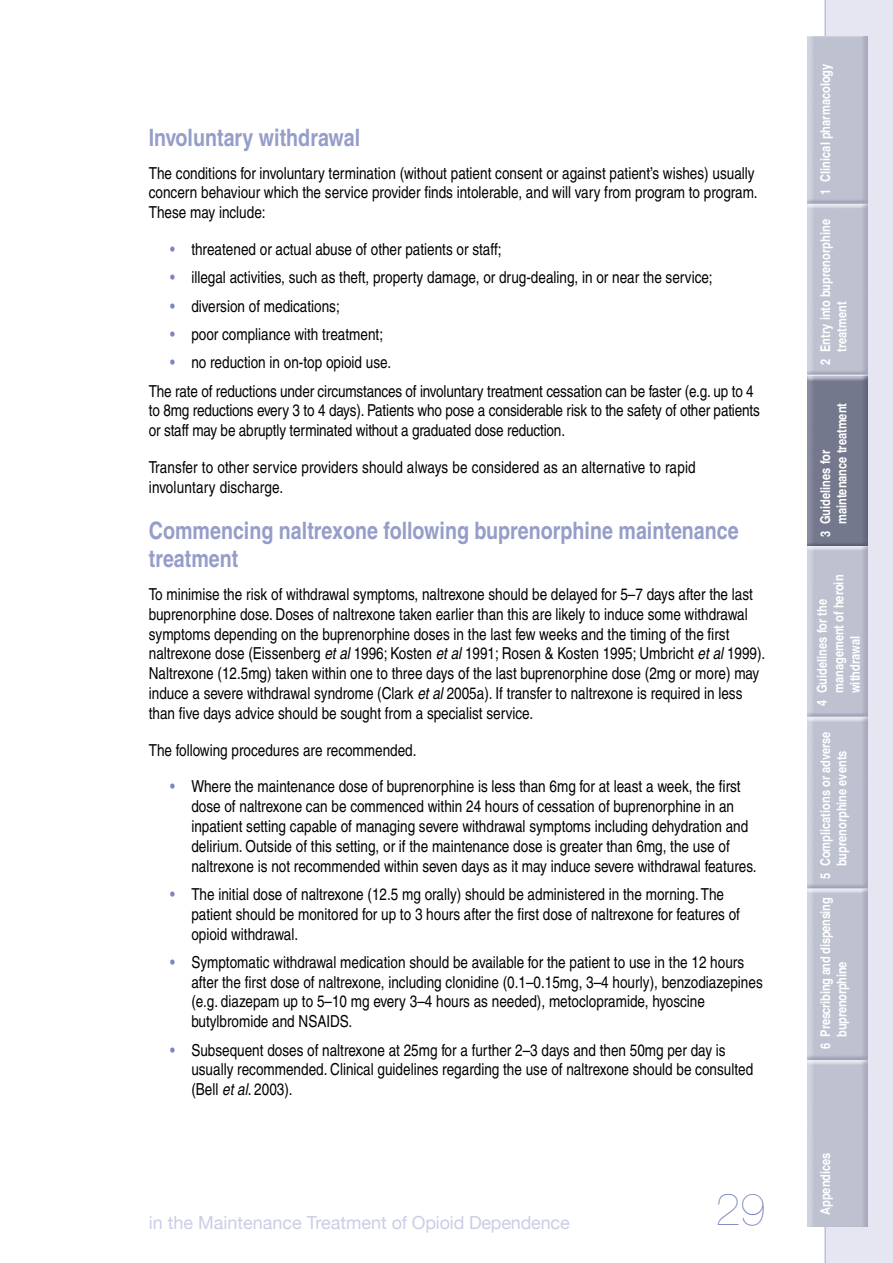
<style>
.page{position:relative;width:893px;height:1263px;background:#fff}
.page>*{position:absolute;margin:0;border:0;box-sizing:border-box;transform-origin:0 0}
.t1{font:200 45px "Helvetica Neue";color:#7b84bb}
.t2{font:700 condensed 24px/28.8px "Helvetica LT";color:#959dc9}
.t3{font:18px "Helvetica Neue";color:#cacee4}
.t4{font:condensed 16.5px/19.8px "Helvetica LT";color:#000}
.t5{font:700 condensed 13.5px/16.5px "Helvetica LT";color:#fff}
.t6{font:700 condensed 13.5px/16.5px "Helvetica LT";letter-spacing:-.02em;color:#fff}
.s1{color:#7b84bb}
.s2{font-style:italic}
</style>
<div class="page">
<svg style="left:825px;top:0;width:68px;height:1263px;background:#dfe1ec"></svg>
<img style="left:808px;top:36px;width:59px;height:339px">
<img style="left:808px;top:375px;width:59px;height:852px">
<img style="left:808px;top:376px;width:59px;height:169px">
<h2 class="t2" style="left:149px;top:123px;width:213px">Involuntary withdrawal</h2>
<p class="t4" style="left:149px;top:163px;width:610px">The conditions for involuntary termination (without patient consent or against patient’s wishes) usually concern behaviour which the service provider finds intolerable, and will vary from program to program.<br>These may include:</p>
<p class="t4" style="left:170px;top:239px;width:333px"><span class="s1">•</span> threatened or actual abuse of other patients or staff;</p>
<p class="t4" style="left:170px;top:268px;width:544px"><span class="s1">•</span> illegal activities, such as theft, property damage, or drug-dealing, in or near the service;</p>
<p class="t4" style="left:170px;top:296px;width:171px"><span class="s1">•</span> diversion of medications;</p>
<p class="t4" style="left:170px;top:324px;width:215px"><span class="s1">•</span> poor compliance with treatment;</p>
<p class="t4" style="left:149px;top:348px;width:606px;line-height:28.3px;text-indent:21px"><span class="s1">•</span> no reduction in on-top opioid use.<br>The rate of reductions under circumstances of involuntary treatment cessation can be faster (e.g. up to 4</p>
<p class="t4" style="left:149px;top:401px;width:612px">to 8mg reductions every 3 to 4 days). Patients who pose a considerable risk to the safety of other patients or staff may be abruptly terminated without a graduated dose reduction.</p>
<p class="t4" style="left:149px;top:457px;width:548px">Transfer to other service providers should always be considered as an alternative to rapid involuntary discharge.</p>
<h2 class="t2" style="left:149px;top:515px;width:591px">Commencing naltrexone following buprenorphine maintenance treatment</h2>
<p class="t4" style="left:149px;top:584px;width:618px">To minimise the risk of withdrawal symptoms, naltrexone should be delayed for 5–7 days after the last buprenorphine dose. Doses of naltrexone taken earlier than this are likely to induce some withdrawal symptoms depending on the buprenorphine doses in the last few weeks and the timing of the first naltrexone dose (Eissenberg <span class="s2">et al</span> 1996; Kosten <span class="s2">et al</span> 1991; Rosen &amp; Kosten 1995; Umbricht <span class="s2">et al</span> 1999).<br>Naltrexone (12.5mg) taken within one to three days of the last buprenorphine dose (2mg or more) may induce a severe withdrawal syndrome (Clark <span class="s2">et al</span> 2005a). If transfer to naltrexone is required in less than five days advice should be sought from a specialist service.</p>
<p class="t4" style="left:149px;top:740px;width:269px">The following procedures are recommended.</p>
<p class="t4" style="left:191px;top:777px;width:567px;text-indent:-21px"><span class="s1">•</span> Where the maintenance dose of buprenorphine is less than 6mg for at least a week, the first dose of naltrexone can be commenced within 24 hours of cessation of buprenorphine in an inpatient setting capable of managing severe withdrawal symptoms including dehydration and delirium. Outside of this setting, or if the maintenance dose is greater than 6mg, the use of naltrexone is not recommended within seven days as it may induce severe withdrawal features.</p>
<p class="t4" style="left:191px;top:884px;width:550px;text-indent:-21px"><span class="s1">•</span> The initial dose of naltrexone (12.5 mg orally) should be administered in the morning. The patient should be monitored for up to 3 hours after the first dose of naltrexone for features of opioid withdrawal.</p>
<p class="t4" style="left:191px;top:952px;width:573px;text-indent:-21px"><span class="s1">•</span> Symptomatic withdrawal medication should be available for the patient to use in the 12 hours after the first dose of naltrexone, including clonidine (0.1–0.15mg, 3–4 hourly), benzodiazepines (e.g. diazepam up to 5–10 mg every 3–4 hours as needed), metoclopramide, hyoscine butylbromide and NSAIDS.</p>
<p class="t4" style="left:191px;top:1040px;width:563px;text-indent:-21px"><span class="s1">•</span> Subsequent doses of naltrexone at 25mg for a further 2–3 days and then 50mg per day is usually recommended. Clinical guidelines regarding the use of naltrexone should be consulted (Bell <span class="s2">et al</span>. 2003).</p>
<p class="t3" style="left:149px;top:1212px;width:422px">in the Maintenance Treatment of Opioid Dependence</p>
<h1 class="t1" style="left:715px;top:1183px;width:24px">29</h1>
<p class="t5" style="left:817px;top:195px;width:132px;rotate:-90deg">1 Clinical pharmacology</p>
<p class="t5" style="left:817px;top:352px;width:134px;text-indent:-13px;rotate:-90deg">2 Entry into buprenorphine treatment</p>
<p class="t5" style="left:817px;top:524px;width:123px;text-indent:-13px;rotate:-90deg">3 Guidelines for maintenance treatment</p>
<p class="t5" style="left:814px;top:693px;width:120px;text-indent:-13px;rotate:-90deg">4 Guidelines for the management of heroin withdrawal</p>
<p class="t5" style="left:817px;top:879px;width:149px;text-align:center;rotate:-90deg">5 Complications or adverse buprenorphine events</p>
<p class="t6" style="left:817px;top:1036px;width:141px;text-indent:-13px;rotate:-90deg">6 Prescribing and dispensing buprenorphine</p>
<p class="t5" style="left:817px;top:1215px;width:64px;rotate:-90deg">Appendices</p>
</div>
